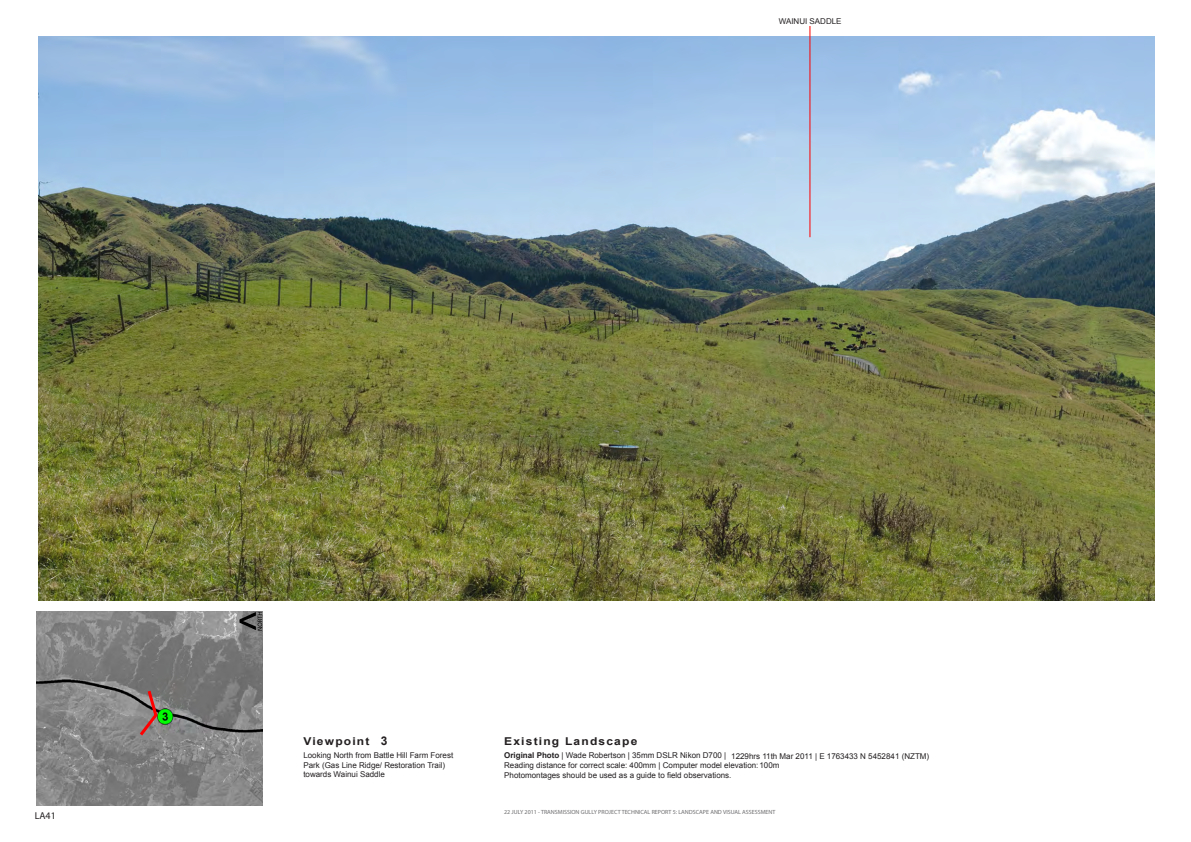
<style>
.page{position:relative;width:1191px;height:842px;background:#fff}
.page>*{position:absolute;margin:0;border:0;box-sizing:border-box;transform-origin:0 0}
.t1{font:700 12px "Arial";color:#231f20}
.t2{font:700 10.8px "Arial";letter-spacing:.1em;color:#231f20;scale:1.11 1}
.t3{font:10px "Myriad Pro";color:#231f20}
.t4{font:8px/9.8px "Arial";color:#231f20}
.t5{font:6px "Myriad Pro";color:#6c6c6f}
.s1{font-weight:700}
</style>
<div class="page">
<img style="left:36px;top:612px;width:226px;height:194px">
<svg style="left:239px;top:612px;width:23px;height:18px"></svg>
<svg style="left:137px;top:687px;width:22px;height:52px"></svg>
<img style="left:38px;top:36px;width:1117px;height:565px">
<hr style="left:809px;top:26px;width:1px;height:211px;background:#fb0000">
<p class="t4" style="left:778px;top:17px;width:64px">WAINUI SADDLE</p>
<p class="t3" style="left:35px;top:809px;width:23px">LA41</p>
<h2 class="t2" style="left:303px;top:734px;width:61px">Viewpoint</h2>
<p class="t1" style="left:381px;top:733px;width:8px">3</p>
<p class="t4" style="left:303px;top:750px;width:151px">Looking North from Battle Hill Farm Forest<br>Park (Gas Line Ridge/ Restoration Trail) towards Wainui Saddle</p>
<h2 class="t2" style="left:504px;top:734px;width:121px">Existing Landscape</h2>
<p class="t4" style="left:504px;top:751px;width:277px"><span class="s1">Original Photo</span> | Wade Robertson | 35mm DSLR Nikon D700 |<br>Reading distance for correct scale: 400mm | Computer model elevation:100m<br>Photomontages should be used as a guide to field observations.</p>
<p class="t4" style="left:731px;top:751px;width:199px">1229hrs 11th Mar 2011 | E 1763433 N 5452841 (NZTM)</p>
<p class="t5" style="left:504px;top:808px;width:273px">22 JULY 2011 - TRANSMISSION GULLY PROJECT TECHNICAL REPORT 5: LANDSCAPE AND VISUAL ASSESSMENT</p>
</div>
